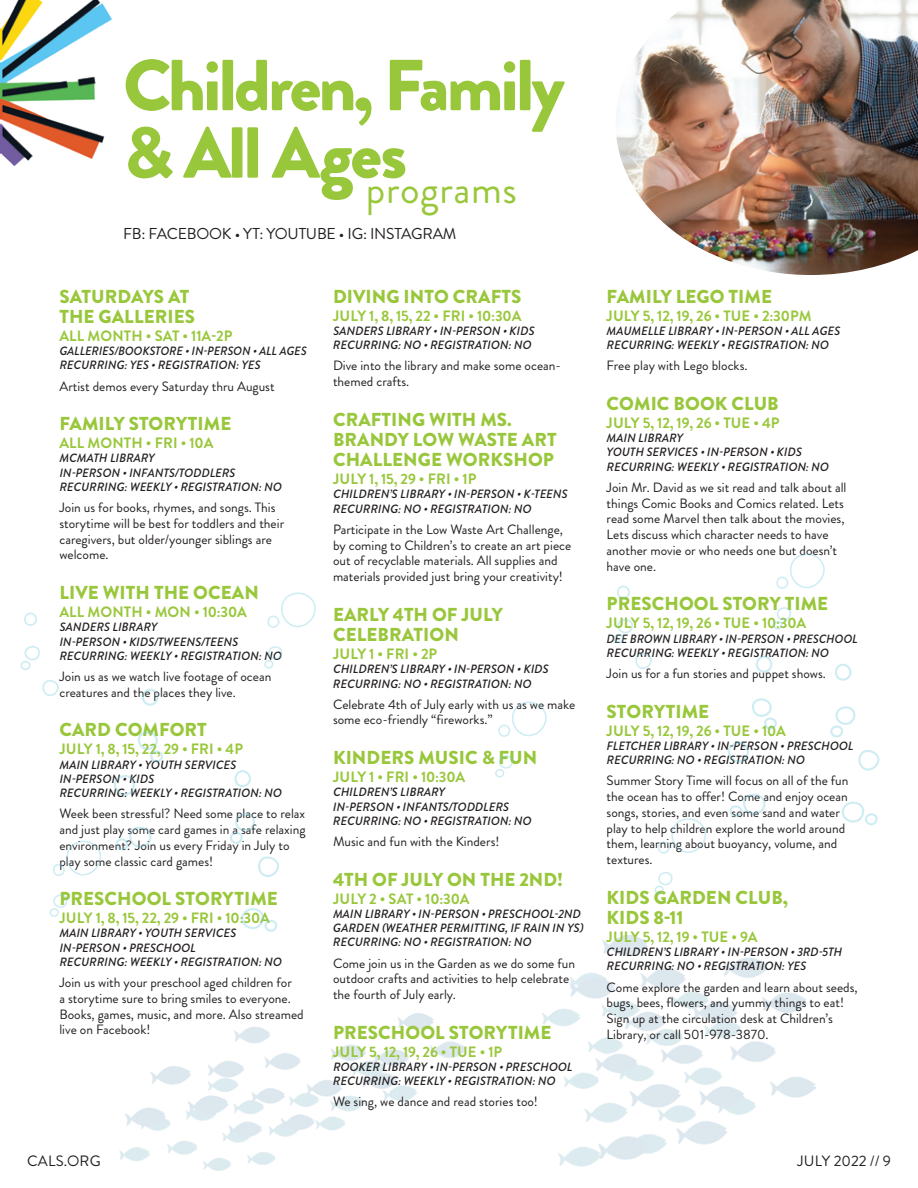
<style>
.page{position:relative;width:918px;height:1188px;background:#fff}
.page>*{position:absolute;margin:0;border:0;box-sizing:border-box;transform-origin:0 0}
.t1{font:900 72px/67.5px "Brandon Grotesque";letter-spacing:-.04em;color:#99c73b}
.t2{font:40.5px "Brandon Grotesque";letter-spacing:.015em;color:#99c73b}
.t3{font:900 18.75px/20.2px "Brandon Grotesque";letter-spacing:.005em;color:#99c73b}
.t4{font:15.75px "Brandon Grotesque";letter-spacing:-.015em;color:#231f20}
.t5{font:700 15px "Brandon Grotesque";color:#99c73b}
.t6{font:15px "Brandon Grotesque";color:#231f20}
.t7{font:15px "Brandon Grotesque";letter-spacing:.02em;color:#231f20}
.t8{font:13.5px/15.8px "Brandon Grotesque";color:#231f20}
.t9{font:italic 500 12px/14.2px "Brandon Grotesque";letter-spacing:.005em;color:#231f20}
</style>
<div class="page">
<img style="left:119px;top:936px;width:697px;height:234px">
<img style="left:0;top:0;width:112px;height:166px">
<img style="left:616px;top:0;width:302px;height:275px">
<svg style="left:264px;top:646px;width:18px;height:23px"></svg>
<svg style="left:267px;top:592px;width:49px;height:36px"></svg>
<svg style="left:773px;top:607px;width:18px;height:23px"></svg>
<svg style="left:776px;top:553px;width:49px;height:36px"></svg>
<svg style="left:49px;top:894px;width:19px;height:23px"></svg>
<svg style="left:53px;top:841px;width:48px;height:35px"></svg>
<svg style="left:654px;top:872px;width:19px;height:22px"></svg>
<svg style="left:658px;top:818px;width:48px;height:36px"></svg>
<svg style="left:495px;top:755px;width:18px;height:23px"></svg>
<svg style="left:498px;top:701px;width:49px;height:36px"></svg>
<svg style="left:42px;top:680px;width:17px;height:16px"></svg>
<svg style="left:20px;top:646px;width:20px;height:24px"></svg>
<svg style="left:24px;top:613px;width:13px;height:13px"></svg>
<svg style="left:635px;top:653px;width:17px;height:16px"></svg>
<svg style="left:613px;top:619px;width:20px;height:24px"></svg>
<svg style="left:617px;top:586px;width:13px;height:13px"></svg>
<svg style="left:114px;top:775px;width:21px;height:21px"></svg>
<svg style="left:138px;top:731px;width:25px;height:31px"></svg>
<svg style="left:115px;top:826px;width:37px;height:24px"></svg>
<svg style="left:142px;top:689px;width:17px;height:17px"></svg>
<svg style="left:728px;top:742px;width:21px;height:21px"></svg>
<svg style="left:752px;top:698px;width:25px;height:31px"></svg>
<svg style="left:729px;top:793px;width:37px;height:24px"></svg>
<svg style="left:756px;top:656px;width:17px;height:17px"></svg>
<svg style="left:258px;top:856px;width:21px;height:21px"></svg>
<svg style="left:230px;top:813px;width:25px;height:31px"></svg>
<svg style="left:241px;top:908px;width:36px;height:24px"></svg>
<svg style="left:234px;top:770px;width:17px;height:17px"></svg>
<svg style="left:858px;top:750px;width:22px;height:21px"></svg>
<svg style="left:830px;top:706px;width:26px;height:31px"></svg>
<svg style="left:842px;top:801px;width:36px;height:24px"></svg>
<svg style="left:835px;top:664px;width:17px;height:17px"></svg>
<h1 class="t1" style="left:123px;top:53px;width:443px">Children, Family &amp; All Ages</h1>
<h2 class="t2" style="left:366px;top:161px;width:153px">programs</h2>
<p class="t4" style="left:123px;top:223px;width:335px">FB: FACEBOOK • YT: YOUTUBE • IG: INSTAGRAM</p>
<h3 class="t3" style="left:59px;top:286px;width:137px">SATURDAYS AT<br>THE GALLERIES</h3>
<p class="t5" style="left:59px;top:325px;width:175px">ALL MONTH • SAT • 11A-2P</p>
<p class="t9" style="left:59px;top:344px;width:250px">GALLERIES/BOOKSTORE • IN-PERSON • ALL AGES<br>RECURRING: YES • REGISTRATION: YES</p>
<p class="t8" style="left:59px;top:378px;width:217px">Artist demos every Saturday thru August</p>
<h3 class="t3" style="left:59px;top:414px;width:174px">FAMILY STORYTIME</h3>
<p class="t5" style="left:59px;top:433px;width:156px">ALL MONTH • FRI • 10A</p>
<p class="t9" style="left:59px;top:451px;width:225px">MCMATH LIBRARY<br>IN-PERSON • INFANTS/TODDLERS<br>RECURRING: WEEKLY • REGISTRATION: NO</p>
<p class="t8" style="left:59px;top:500px;width:226px">Join us for books, rhymes, and songs. This storytime will be best for toddlers and their caregivers, but older/younger siblings are welcome.</p>
<h3 class="t3" style="left:59px;top:583px;width:201px">LIVE WITH THE OCEAN</h3>
<p class="t5" style="left:59px;top:601px;width:189px">ALL MONTH • MON • 10:30A</p>
<p class="t9" style="left:59px;top:620px;width:225px">SANDERS LIBRARY<br>IN-PERSON • KIDS/TWEENS/TEENS<br>RECURRING: WEEKLY • REGISTRATION: NO</p>
<p class="t8" style="left:59px;top:669px;width:213px">Join us as we watch live footage of ocean creatures and the places they live.</p>
<h3 class="t3" style="left:59px;top:720px;width:149px">CARD COMFORT</h3>
<p class="t5" style="left:59px;top:739px;width:185px">JULY 1, 8, 15, 22, 29 • FRI • 4P</p>
<p class="t9" style="left:59px;top:758px;width:225px">MAIN LIBRARY • YOUTH SERVICES<br>IN-PERSON • KIDS<br>RECURRING: WEEKLY • REGISTRATION: NO</p>
<p class="t8" style="left:59px;top:806px;width:248px">Week been stressful? Need some place to relax and just play some card games in a safe relaxing environment? Join us every Friday in July to play some classic card games!</p>
<h3 class="t3" style="left:59px;top:889px;width:220px">PRESCHOOL STORYTIME</h3>
<p class="t5" style="left:59px;top:908px;width:212px">JULY 1, 8, 15, 22, 29 • FRI • 10:30A</p>
<p class="t9" style="left:59px;top:926px;width:225px">MAIN LIBRARY • YOUTH SERVICES<br>IN-PERSON • PRESCHOOL<br>RECURRING: WEEKLY • REGISTRATION: NO</p>
<p class="t8" style="left:59px;top:975px;width:246px">Join us with your preschool aged children for<br>a storytime sure to bring smiles to everyone.<br>Books, games, music, and more. Also streamed live on Facebook!</p>
<h3 class="t3" style="left:333px;top:286px;width:190px">DIVING INTO CRAFTS</h3>
<p class="t5" style="left:333px;top:305px;width:190px">JULY 1, 8, 15, 22 • FRI • 10:30A</p>
<p class="t9" style="left:333px;top:324px;width:204px">SANDERS LIBRARY • IN-PERSON • KIDS<br>RECURRING: NO • REGISTRATION: NO</p>
<p class="t8" style="left:333px;top:358px;width:230px">Dive into the library and make some ocean&shy;themed crafts.</p>
<h3 class="t3" style="left:333px;top:409px;width:225px">CRAFTING WITH MS.<br>BRANDY LOW WASTE ART<br>CHALLENGE WORKSHOP</h3>
<p class="t5" style="left:333px;top:469px;width:145px">JULY 1, 15, 29 • FRI • 1P</p>
<p class="t9" style="left:333px;top:487px;width:237px">CHILDREN’S LIBRARY • IN-PERSON • K-TEENS<br>RECURRING: NO • REGISTRATION: NO</p>
<p class="t8" style="left:333px;top:522px;width:240px">Participate in the Low Waste Art Challenge, by coming to Children’s to create an art piece out of recyclable materials. All supplies and materials provided just bring your creativity!</p>
<h3 class="t3" style="left:333px;top:604px;width:171px">EARLY 4TH OF JULY<br>CELEBRATION</h3>
<p class="t5" style="left:333px;top:643px;width:106px">JULY 1 • FRI • 2P</p>
<p class="t9" style="left:333px;top:662px;width:218px">CHILDREN’S LIBRARY • IN-PERSON • KIDS<br>RECURRING: NO • REGISTRATION: NO</p>
<p class="t8" style="left:333px;top:696px;width:244px">Celebrate 4th of July early with us as we make some eco-friendly “fireworks.”</p>
<h3 class="t3" style="left:333px;top:748px;width:206px">KINDERS MUSIC &amp; FUN</h3>
<p class="t5" style="left:333px;top:766px;width:134px">JULY 1 • FRI • 10:30A</p>
<p class="t9" style="left:333px;top:785px;width:201px">CHILDREN’S LIBRARY<br>IN-PERSON • INFANTS/TODDLERS<br>RECURRING: NO • REGISTRATION: NO</p>
<p class="t8" style="left:333px;top:834px;width:168px">Music and fun with the Kinders!</p>
<h3 class="t3" style="left:333px;top:869px;width:232px">4TH OF JULY ON THE 2ND!</h3>
<p class="t5" style="left:333px;top:888px;width:138px">JULY 2 • SAT • 10:30A</p>
<p class="t9" style="left:333px;top:907px;width:253px">MAIN LIBRARY • IN-PERSON • PRESCHOOL-2ND<br>GARDEN (WEATHER PERMITTING, IF RAIN IN YS)<br>RECURRING: NO • REGISTRATION: NO</p>
<p class="t8" style="left:333px;top:955px;width:244px">Come join us in the Garden as we do some fun outdoor crafts and activities to help celebrate the fourth of July early.</p>
<h3 class="t3" style="left:333px;top:1022px;width:220px">PRESCHOOL STORYTIME</h3>
<p class="t5" style="left:333px;top:1041px;width:171px">JULY 5, 12, 19, 26 • TUE • 1P</p>
<p class="t9" style="left:333px;top:1060px;width:242px">ROOKER LIBRARY • IN-PERSON • PRESCHOOL<br>RECURRING: WEEKLY • REGISTRATION: NO</p>
<p class="t8" style="left:333px;top:1094px;width:207px">We sing, we dance and read stories too!</p>
<h3 class="t3" style="left:607px;top:286px;width:167px">FAMILY LEGO TIME</h3>
<p class="t5" style="left:607px;top:305px;width:206px">JULY 5, 12, 19, 26 • TUE • 2:30PM</p>
<p class="t9" style="left:607px;top:324px;width:236px">MAUMELLE LIBRARY • IN-PERSON • ALL AGES<br>RECURRING: WEEKLY • REGISTRATION: NO</p>
<p class="t8" style="left:607px;top:358px;width:142px">Free play with Lego blocks.</p>
<h3 class="t3" style="left:607px;top:394px;width:174px">COMIC BOOK CLUB</h3>
<p class="t5" style="left:607px;top:412px;width:174px">JULY 5, 12, 19, 26 • TUE • 4P</p>
<p class="t9" style="left:607px;top:431px;width:225px">MAIN LIBRARY<br>YOUTH SERVICES • IN-PERSON • KIDS<br>RECURRING: WEEKLY • REGISTRATION: NO</p>
<p class="t8" style="left:607px;top:480px;width:241px">Join Mr. David as we sit read and talk about all things Comic Books and Comics related. Lets read some Marvel then talk about the movies, Lets discuss which character needs to have another movie or who needs one but doesn’t have one.</p>
<h3 class="t3" style="left:607px;top:594px;width:223px">PRESCHOOL STORY TIME</h3>
<p class="t5" style="left:607px;top:613px;width:201px">JULY 5, 12, 19, 26 • TUE • 10:30A</p>
<p class="t9" style="left:607px;top:631px;width:253px">DEE BROWN LIBRARY • IN-PERSON • PRESCHOOL<br>RECURRING: WEEKLY • REGISTRATION: NO</p>
<p class="t8" style="left:607px;top:666px;width:221px">Join us for a fun stories and puppet shows.</p>
<h3 class="t3" style="left:607px;top:701px;width:104px">STORYTIME</h3>
<p class="t5" style="left:607px;top:720px;width:181px">JULY 5, 12, 19, 26 • TUE • 10A</p>
<p class="t9" style="left:607px;top:739px;width:249px">FLETCHER LIBRARY • IN-PERSON • PRESCHOOL<br>RECURRING: NO • REGISTRATION: NO</p>
<p class="t8" style="left:607px;top:773px;width:243px">Summer Story Time will focus on all of the fun the ocean has to offer! Come and enjoy ocean songs, stories, and even some sand and water play to help children explore the world around them, learning about buoyancy, volume, and textures.</p>
<h3 class="t3" style="left:607px;top:887px;width:183px">KIDS GARDEN CLUB,<br>KIDS 8-11</h3>
<p class="t5" style="left:607px;top:926px;width:153px">JULY 5, 12, 19 • TUE • 9A</p>
<p class="t9" style="left:607px;top:945px;width:238px">CHILDREN’S LIBRARY • IN-PERSON • 3RD-5TH<br>RECURRING: NO • REGISTRATION: YES</p>
<p class="t8" style="left:607px;top:979px;width:253px">Come explore the garden and learn about seeds, bugs, bees, flowers, and yummy things to eat!<br>Sign up at the circulation desk at Children’s Library, or call 501-978-3870.</p>
<p class="t7" style="left:27px;top:1150px;width:75px">CALS.ORG</p>
<p class="t6" style="left:798px;top:1150px;width:95px">JULY 2022 // 9</p>
</div>
